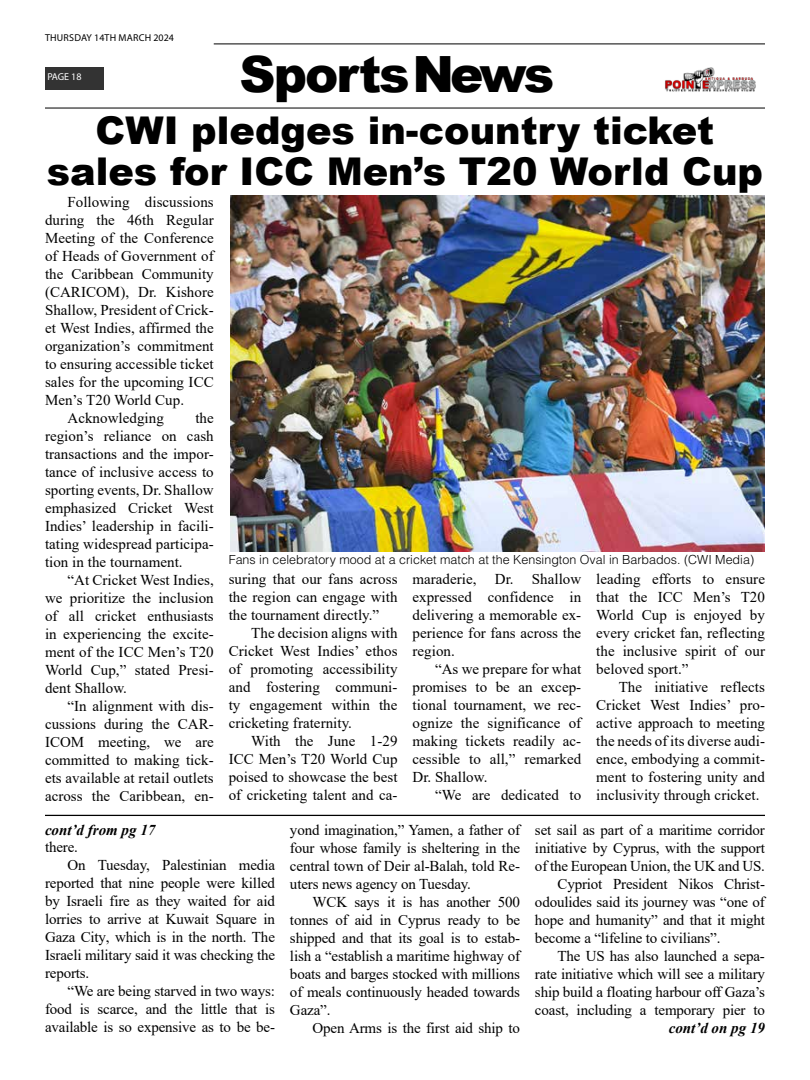
<style>
.page{position:relative;width:810px;height:1080px;background:#fff}
.page>*{position:absolute;margin:0;border:0;box-sizing:border-box;transform-origin:0 0}
.t1{font:900 50px "Arial";letter-spacing:-.04em;color:#000}
.t2{font:900 38.25px/41.2px "Arial";color:#000;text-align:center}
.t3{font:15px/18px "Times New Roman";letter-spacing:.005em;color:#000;text-align:justify}
.t4{font:italic 700 15px "Times New Roman";color:#000}
.t5{font:300 12.5px "Helvetica LT Std";color:#000}
.t6{font:10px "Myriad Pro";letter-spacing:.02em;color:#000}
.t7{font:10px "Myriad Pro";letter-spacing:-.005em;color:#fff}
</style>
<div class="page">
<hr style="left:214px;top:43px;width:551px;height:2px;background:#333">
<div style="left:45px;top:67px;width:58px;height:22px;background:#333"></div>
<img style="left:665px;top:67px;width:91px;height:25px">
<hr style="left:45px;top:107px;width:720px;height:2px;background:#333">
<img style="left:231px;top:195px;width:534px;height:356px">
<hr style="left:45px;top:815px;width:720px;height:1px;background:#000">
<p class="t6" style="left:45px;top:31px;width:130px">THURSDAY 14TH MARCH 2024</p>
<p class="t7" style="left:47px;top:71px;width:36px">PAGE 18</p>
<h1 class="t1" style="left:240px;top:38px;width:316px">SportsNews</h1>
<h2 class="t2" style="left:47px;top:108px;width:718px">CWI pledges in-country ticket sales for ICC Men’s T20 World Cup</h2>
<p class="t3" style="left:68px;top:192px;width:148px">Following discussions</p>
<p class="t3" style="left:45px;top:210px;width:170px">during the 46th Regular</p>
<p class="t3" style="left:45px;top:228px;width:170px">Meeting of the Conference</p>
<p class="t3" style="left:45px;top:246px;width:170px">of Heads of Government of</p>
<p class="t3" style="left:45px;top:264px;width:170px">the Caribbean Community</p>
<p class="t3" style="left:45px;top:282px;width:170px">(CARICOM), Dr. Kishore</p>
<p class="t3" style="left:45px;top:300px;width:170px">Shallow, President of Crick-</p>
<p class="t3" style="left:45px;top:318px;width:170px">et West Indies, affirmed the</p>
<p class="t3" style="left:45px;top:336px;width:170px">organization’s commitment</p>
<p class="t3" style="left:45px;top:354px;width:170px">to ensuring accessible ticket</p>
<p class="t3" style="left:45px;top:372px;width:170px">sales for the upcoming ICC</p>
<p class="t3" style="left:45px;top:390px;width:141px">Men’s T20 World Cup.</p>
<p class="t3" style="left:68px;top:408px;width:98px">Acknowledging</p>
<p class="t3" style="left:45px;top:408px;width:170px;text-indent:150px">the region’s reliance on cash transactions and the impor&shy;tance of inclusive access to sporting events, Dr. Shallow emphasized Cricket West Indies’ leadership in facili&shy;tating widespread participa&shy;tion in the tournament.</p>
<p class="t3" style="left:45px;top:570px;width:170px;text-indent:22px">“At Cricket West Indies, we prioritize the inclusion of all cricket enthusiasts in experiencing the excite&shy;ment of the ICC Men’s T20<br>World Cup,” stated Presi&shy;dent Shallow.</p>
<p class="t3" style="left:45px;top:696px;width:170px;text-indent:22px">“In alignment with dis&shy;cussions during the CAR-ICOM meeting, we are committed to making tick&shy;ets available at retail outlets across the Caribbean, en-</p>
<p class="t5" style="left:229px;top:552px;width:527px">Fans in celebratory mood at a cricket match at the Kensington Oval in Barbados. (CWI Media)</p>
<p class="t3" style="left:229px;top:570px;width:170px">suring that our fans across the region can engage with the tournament directly.”</p>
<p class="t3" style="left:229px;top:624px;width:170px;text-indent:22px">The decision aligns with Cricket West Indies’ ethos of promoting accessibility and fostering communi&shy;ty engagement within the cricketing fraternity.</p>
<p class="t3" style="left:229px;top:732px;width:170px;text-indent:22px">With the June 1-29<br>ICC Men’s T20 World Cup poised to showcase the best of cricketing talent and ca-</p>
<p class="t3" style="left:412px;top:570px;width:170px">maraderie, Dr. Shallow expressed confidence in delivering a memorable ex&shy;perience for fans across the region.</p>
<p class="t3" style="left:412px;top:660px;width:170px;text-indent:22px">“As we prepare for what promises to be an excep&shy;tional tournament, we rec&shy;ognize the significance of making tickets readily ac&shy;cessible to all,” remarked Dr. Shallow.</p>
<p class="t3" style="left:435px;top:786px;width:148px">“We are dedicated to</p>
<p class="t3" style="left:596px;top:570px;width:170px">leading efforts to ensure that the ICC Men’s T20<br>World Cup is enjoyed by every cricket fan, reflecting the inclusive spirit of our beloved sport.”</p>
<p class="t3" style="left:596px;top:678px;width:170px;text-indent:22px">The initiative reflects Cricket West Indies’ pro&shy;active approach to meeting the needs of its diverse audi&shy;ence, embodying a commit&shy;ment to fostering unity and inclusivity through cricket.</p>
<p class="t4" style="left:45px;top:820px;width:112px">cont’d from pg 17</p>
<p class="t3" style="left:45px;top:838px;width:34px">there.</p>
<p class="t3" style="left:68px;top:856px;width:209px">On Tuesday, Palestinian media</p>
<p class="t3" style="left:45px;top:874px;width:232px">reported that nine people were killed</p>
<p class="t3" style="left:45px;top:892px;width:232px">by Israeli fire as they waited for aid</p>
<p class="t3" style="left:45px;top:910px;width:232px">lorries to arrive at Kuwait Square in</p>
<p class="t3" style="left:45px;top:928px;width:231px">Gaza City, which is in the north. The</p>
<p class="t3" style="left:45px;top:946px;width:232px">Israeli military said it was checking the</p>
<p class="t3" style="left:45px;top:964px;width:46px">reports.</p>
<p class="t3" style="left:68px;top:982px;width:209px">“We are being starved in two ways:</p>
<p class="t3" style="left:45px;top:1000px;width:232px">food is scarce, and the little that is</p>
<p class="t3" style="left:45px;top:1018px;width:232px">available is so expensive as to be be-</p>
<p class="t3" style="left:290px;top:821px;width:232px">yond imagination,” Yamen, a father of four whose family is sheltering in the central town of Deir al-Balah, told Re&shy;uters news agency on Tuesday.</p>
<p class="t3" style="left:290px;top:893px;width:232px;text-indent:22px">WCK says it is has another 500 tonnes of aid in Cyprus ready to be shipped and that its goal is to estab&shy;lish a “establish a maritime highway of boats and barges stocked with millions of meals continuously headed towards Gaza”.</p>
<p class="t3" style="left:312px;top:1019px;width:209px">Open Arms is the first aid ship to</p>
<p class="t3" style="left:535px;top:821px;width:231px">set sail as part of a maritime corridor</p>
<p class="t3" style="left:535px;top:839px;width:232px">initiative by Cyprus, with the support</p>
<p class="t3" style="left:535px;top:857px;width:232px">of the European Union, the UK and US.</p>
<p class="t3" style="left:557px;top:875px;width:209px">Cypriot President Nikos Christ-</p>
<p class="t3" style="left:535px;top:893px;width:231px">odoulides said its journey was “one of</p>
<p class="t3" style="left:535px;top:911px;width:232px">hope and humanity” and that it might</p>
<p class="t3" style="left:535px;top:929px;width:187px">become a “lifeline to civilians”.</p>
<p class="t3" style="left:557px;top:947px;width:209px">The US has also launched a sepa-</p>
<p class="t3" style="left:535px;top:965px;width:232px">rate initiative which will see a military</p>
<p class="t3" style="left:535px;top:983px;width:232px">ship build a floating harbour off Gaza’s</p>
<p class="t3" style="left:535px;top:1001px;width:232px">coast, including a temporary pier to</p>
<p class="t4" style="left:669px;top:1017px;width:98px">cont’d on pg 19</p>
</div>
